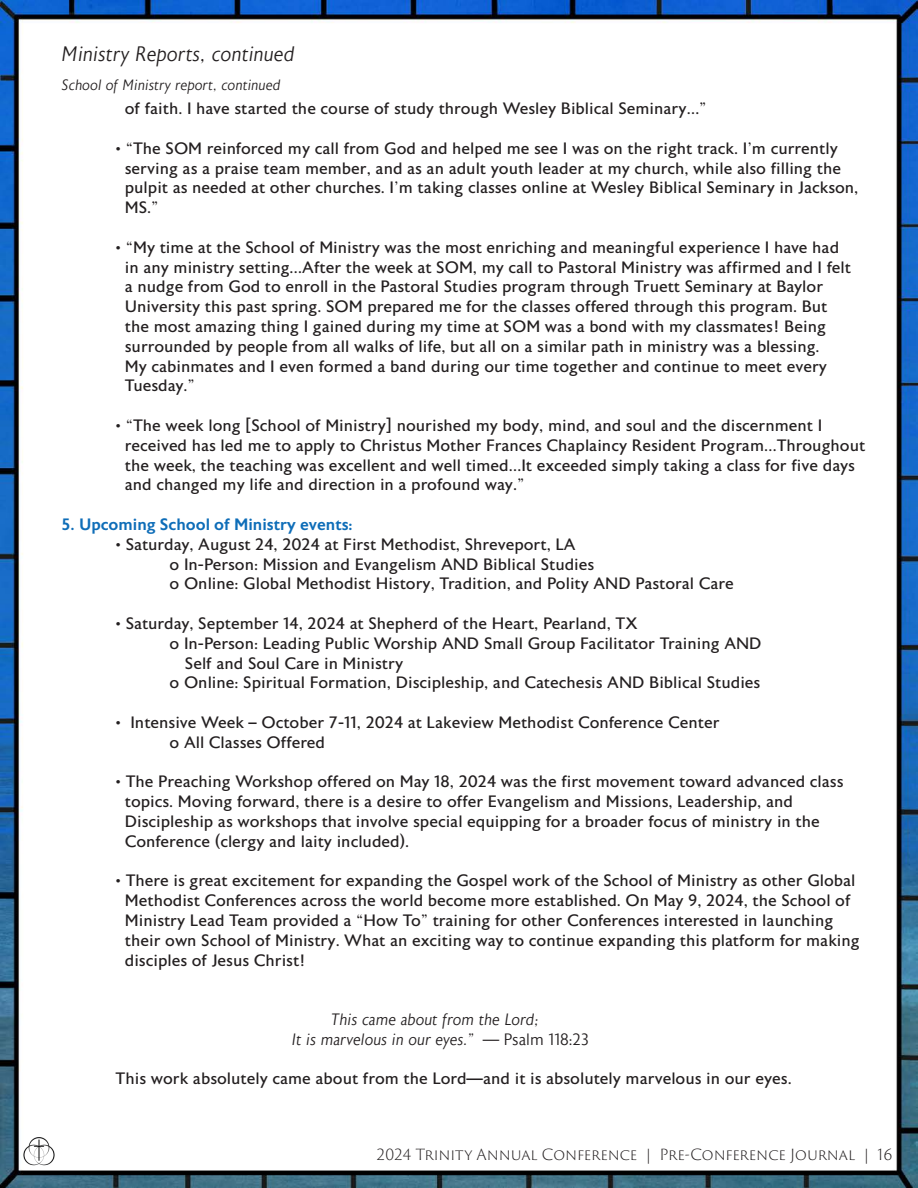
<style>
.page{position:relative;width:918px;height:1188px;background:#fff}
.page>*{position:absolute;margin:0;border:0;box-sizing:border-box;transform-origin:0 0}
.t1{font:italic 300 21px "Astoria Sans";color:#231f20}
.t2{font:16.5px/19.8px "Astoria Sans";color:#231f20}
.t3{font:italic 300 16.5px/19.8px "Astoria Sans";color:#231f20}
.t4{font:500 16.5px "Astoria Sans";color:#0e6db8}
.t5{font:300 15px "Trajan Sans Pro";letter-spacing:-.01em;color:#231f20}
.t6{font:italic 300 15px "Astoria Sans";color:#231f20}
.s1{font-style:normal}
</style>
<div class="page">
<img style="left:0;top:0;width:918px;height:1188px">
<img style="left:23px;top:1135px;width:32px;height:32px">
<p class="t1" style="left:62px;top:43px;width:235px">Ministry Reports, continued</p>
<p class="t6" style="left:62px;top:77px;width:220px">School of Ministry report, continued</p>
<p class="t2" style="left:125px;top:99px;width:583px">of faith. I have started the course of study through Wesley Biblical Seminary…”</p>
<p class="t2" style="left:125px;top:139px;width:735px;text-indent:-9px">• “The SOM reinforced my call from God and helped me see I was on the right track. I’m currently serving as a praise team member, and as an adult youth leader at my church, while also filling the pulpit as needed at other churches. I’m taking classes online at Wesley Biblical Seminary in Jackson, MS.”</p>
<p class="t2" style="left:125px;top:238px;width:728px;text-indent:-9px">• “My time at the School of Ministry was the most enriching and meaningful experience I have had in any ministry setting…After the week at SOM, my call to Pastoral Ministry was affirmed and I felt</p>
<p class="t2" style="left:125px;top:277px;width:704px">a nudge from God to enroll in the Pastoral Studies program through Truett Seminary at Baylor University this past spring. SOM prepared me for the classes offered through this program. But the most amazing thing I gained during my time at SOM was a bond with my classmates! Being surrounded by people from all walks of life, but all on a similar path in ministry was a blessing.<br>My cabinmates and I even formed a band during our time together and continue to meet every Tuesday.”</p>
<p class="t2" style="left:125px;top:416px;width:742px;text-indent:-9px">• “The week long [School of Ministry] nourished my body, mind, and soul and the discernment I received has led me to apply to Christus Mother Frances Chaplaincy Resident Program…Throughout the week, the teaching was excellent and well timed…It exceeded simply taking a class for five days and changed my life and direction in a profound way.”</p>
<p class="t4" style="left:62px;top:515px;width:292px">5. Upcoming School of Ministry events:</p>
<p class="t2" style="left:116px;top:535px;width:462px">• Saturday, August 24, 2024 at First Methodist, Shreveport, LA</p>
<p class="t2" style="left:170px;top:555px;width:426px">o In-Person: Mission and Evangelism AND Biblical Studies</p>
<p class="t2" style="left:170px;top:574px;width:566px">o Online: Global Methodist History, Tradition, and Polity AND Pastoral Care</p>
<p class="t2" style="left:116px;top:614px;width:523px">• Saturday, September 14, 2024 at Shepherd of the Heart, Pearland, TX</p>
<p class="t2" style="left:185px;top:634px;width:578px;text-indent:-15px">o In-Person: Leading Public Worship AND Small Group Facilitator Training AND<br>Self and Soul Care in Ministry</p>
<p class="t2" style="left:170px;top:673px;width:592px">o Online: Spiritual Formation, Discipleship, and Catechesis AND Biblical Studies</p>
<p class="t2" style="left:116px;top:713px;width:605px">• Intensive Week – October 7-11, 2024 at Lakeview Methodist Conference Center</p>
<p class="t2" style="left:170px;top:733px;width:157px">o All Classes Offered</p>
<p class="t2" style="left:125px;top:772px;width:720px;text-indent:-9px">• The Preaching Workshop offered on May 18, 2024 was the first movement toward advanced class topics. Moving forward, there is a desire to offer Evangelism and Missions, Leadership, and Discipleship as workshops that involve special equipping for a broader focus of ministry in the Conference (clergy and laity included).</p>
<p class="t2" style="left:125px;top:871px;width:736px;text-indent:-9px">• There is great excitement for expanding the Gospel work of the School of Ministry as other Global Methodist Conferences across the world become more established. On May 9, 2024, the School of Ministry Lead Team provided a “How To” training for other Conferences interested in launching their own School of Ministry. What an exciting way to continue expanding this platform for making disciples of Jesus Christ!</p>
<p class="t3" style="left:292px;top:1010px;width:299px;text-indent:40px">This came about from the Lord;<br>It is marvelous in our eyes.” <span class="s1">— Psalm 118:23</span></p>
<p class="t2" style="left:116px;top:1069px;width:678px">This work absolutely came about from the Lord—and it is absolutely marvelous in our eyes.</p>
<p class="t5" style="left:377px;top:1144px;width:517px">2024 Trinity Annual Conference | Pre-Conference Journal | 16</p>
</div>
